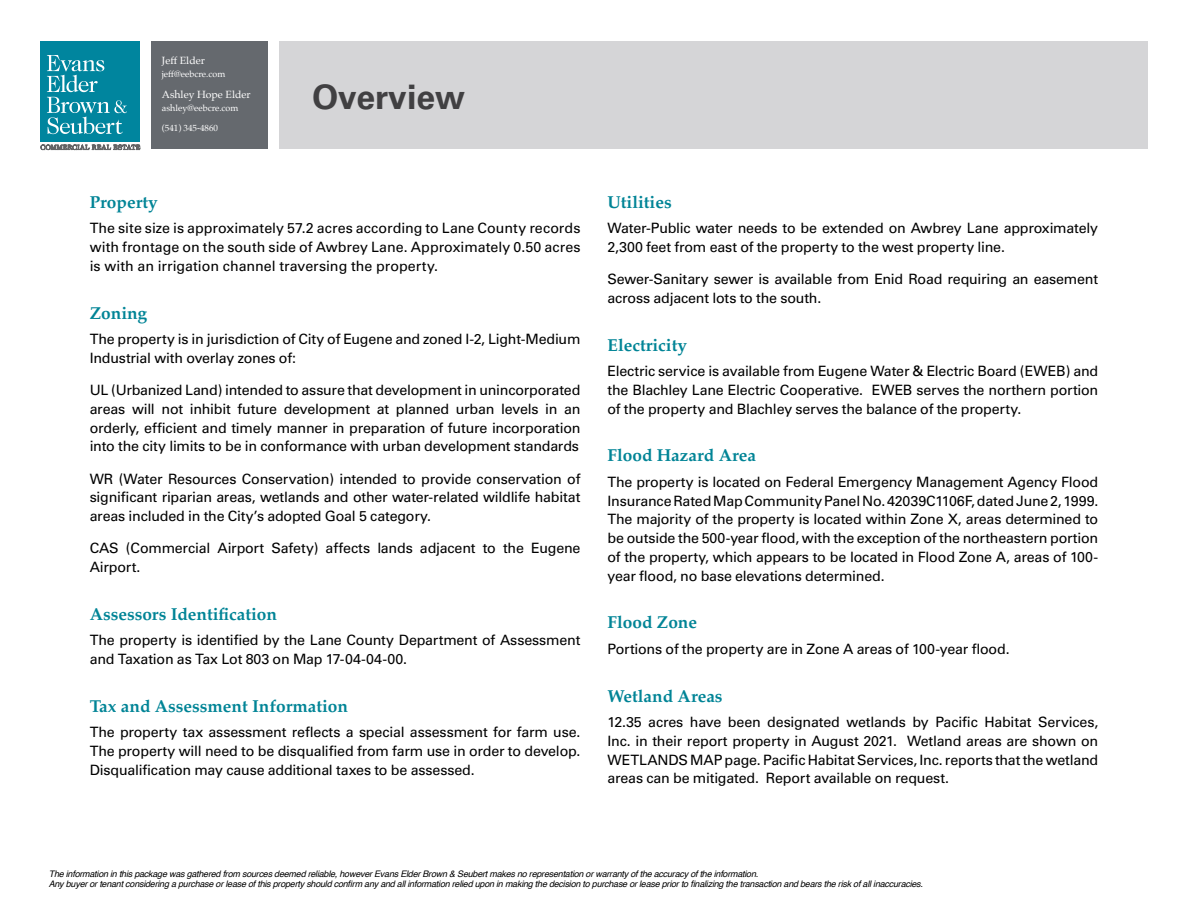
<style>
.page{position:relative;width:1188px;height:918px;background:#fff}
.page>*{position:absolute;margin:0;border:0;box-sizing:border-box;transform-origin:0 0}
.t1{font:700 33.75px "Univers";color:#414042}
.t2{font:700 17.25px "Palatino";color:#008496}
.t3{font:14.25px/18.8px "Univers";letter-spacing:-.015em;color:#000;text-align:justify}
.t4{font:10.5px "Palatino";color:#fff}
.t5{font:italic 9px/10.5px "Helvetica";letter-spacing:-.025em;color:#000}
.t6{font:9px "Palatino";color:#fff}
</style>
<div class="page">
<div style="left:151px;top:41px;width:117px;height:108px;background:#65696e"></div>
<div style="left:279px;top:41px;width:869px;height:108px;background:#d5d5d7"></div>
<div style="left:40px;top:41px;width:100px;height:101px;background:#00859e"></div>
<svg style="left:47px;top:55px;width:80px;height:79px"></svg>
<svg style="left:40px;top:144px;width:100px;height:7px"></svg>
<p class="t4" style="left:162px;top:51px;width:45px">Jeff Elder</p>
<p class="t6" style="left:162px;top:67px;width:65px">jeff@eebcre.com</p>
<p class="t4" style="left:162px;top:85px;width:90px">Ashley Hope Elder</p>
<p class="t6" style="left:162px;top:100px;width:78px">ashley@eebcre.com</p>
<p class="t6" style="left:162px;top:121px;width:58px">(541) 345-4860</p>
<h1 class="t1" style="left:312px;top:77px;width:155px">Overview</h1>
<p class="t2" style="left:90px;top:187px;width:70px">Property</p>
<p class="t3" style="left:90px;top:219px;width:492px">The site size is approximately 57.2 acres according to Lane County records with frontage on the south side of Awbrey Lane. Approximately 0.50 acres is with an irrigation channel traversing the property.</p>
<p class="t2" style="left:90px;top:298px;width:59px">Zoning</p>
<p class="t3" style="left:90px;top:330px;width:492px">The property is in jurisdiction of City of Eugene and zoned I-2, Light-Medium<br>Industrial with overlay zones of:</p>
<p class="t3" style="left:90px;top:381px;width:492px">UL (Urbanized Land) intended to assure that development in unincorporated areas will not inhibit future development at planned urban levels in an orderly, efficient and timely manner in preparation of future incorporation into the city limits to be in conformance with urban development standards</p>
<p class="t3" style="left:90px;top:469px;width:492px">WR (Water Resources Conservation) intended to provide conservation of significant riparian areas, wetlands and other water-related wildlife habitat areas included in the City’s adopted Goal 5 category.</p>
<p class="t3" style="left:90px;top:539px;width:492px">CAS (Commercial Airport Safety) affects lands adjacent to the Eugene<br>Airport.</p>
<p class="t2" style="left:90px;top:599px;width:189px">Assessors Identification</p>
<p class="t3" style="left:90px;top:631px;width:492px">The property is identified by the Lane County Department of Assessment and Taxation as Tax Lot 803 on Map 17-04-04-00.</p>
<p class="t2" style="left:90px;top:691px;width:260px">Tax and Assessment Information</p>
<p class="t3" style="left:90px;top:723px;width:492px">The property tax assessment reflects a special assessment for farm use.<br>The property will need to be disqualified from farm use in order to develop.<br>Disqualification may cause additional taxes to be assessed.</p>
<p class="t2" style="left:608px;top:187px;width:66px">Utilities</p>
<p class="t3" style="left:608px;top:219px;width:492px">Water-Public water needs to be extended on Awbrey Lane approximately<br>2,300 feet from east of the property to the west property line.</p>
<p class="t3" style="left:608px;top:270px;width:492px">Sewer-Sanitary sewer is available from Enid Road requiring an easement across adjacent lots to the south.</p>
<p class="t2" style="left:608px;top:330px;width:81px">Electricity</p>
<p class="t3" style="left:608px;top:362px;width:492px">Electric service is available from Eugene Water &amp; Electric Board (EWEB) and the Blachley Lane Electric Cooperative. EWEB serves the northern portion of the property and Blachley serves the balance of the property.</p>
<p class="t2" style="left:608px;top:441px;width:150px">Flood Hazard Area</p>
<p class="t3" style="left:608px;top:473px;width:492px">The property is located on Federal Emergency Management Agency Flood Insurance Rated Map Community Panel No. 42039C1106F, dated June 2, 1999.<br>The majority of the property is located within Zone X, areas determined to be outside the 500-year flood, with the exception of the northeastern portion of the property, which appears to be located in Flood Zone A, areas of 100- year flood, no base elevations determined.</p>
<p class="t2" style="left:608px;top:608px;width:91px">Flood Zone</p>
<p class="t3" style="left:608px;top:640px;width:404px">Portions of the property are in Zone A areas of 100-year flood.</p>
<p class="t2" style="left:608px;top:681px;width:117px">Wetland Areas</p>
<p class="t3" style="left:608px;top:713px;width:492px">12.35 acres have been designated wetlands by Pacific Habitat Services, Inc. in their report property in August 2021. Wetland areas are shown on WETLANDS MAP page. Pacific Habitat Services, Inc. reports that the wetland areas can be mitigated. Report available on request.</p>
<p class="t5" style="left:49px;top:869px;width:876px">The information in this package was gathered from sources deemed reliable, however Evans Elder Brown &amp; Seubert makes no representation or warranty of the accuracy of the information.<br>Any buyer or tenant considering a purchase or lease of this property should confirm any and all information relied upon in making the decision to purchase or lease prior to finalizing the transaction and bears the risk of all inaccuracies.</p>
</div>
